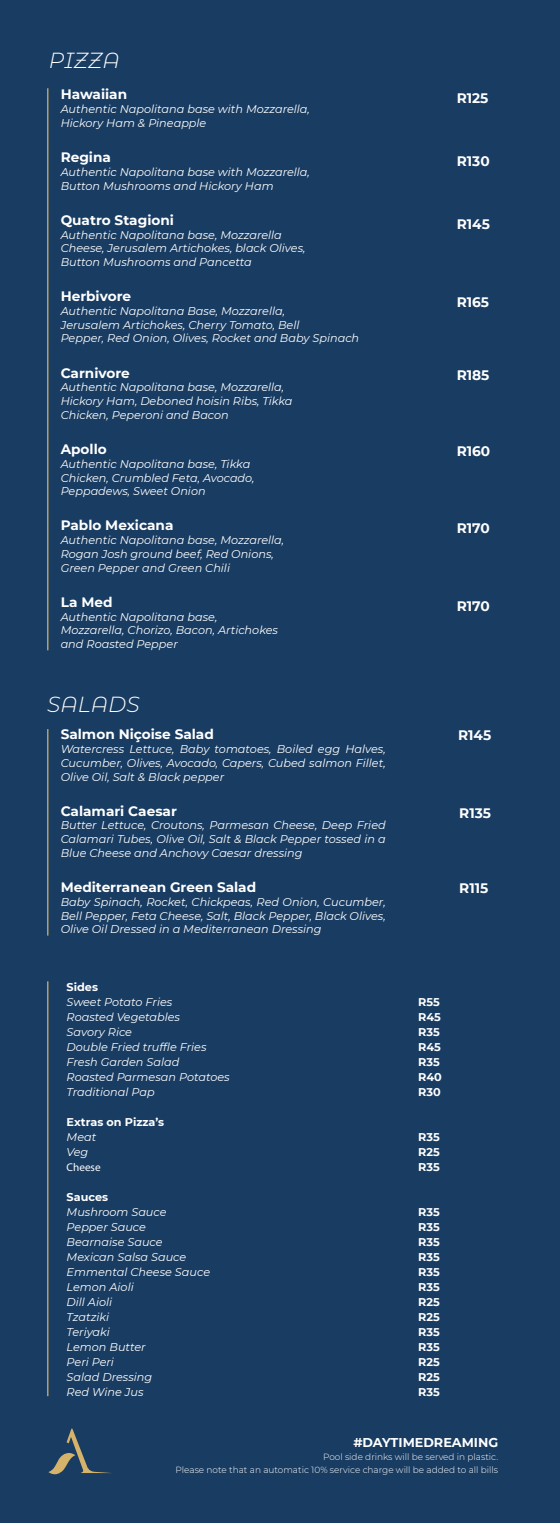
<style>
.page{position:relative;width:560px;height:1524px;background:#fff}
.page>*{position:absolute;margin:0;border:0;box-sizing:border-box;transform-origin:0 0}
.t1{font:italic 300 21.88px "Montserrat Alternates";color:#fff}
.t2{font:700 13.75px "Montserrat";color:#fff}
.t3{font:700 13.62px "Montserrat";color:#fff}
.t4{font:700 12.75px "Montserrat";color:#fff}
.t5{font:italic 11.25px/13.8px "Montserrat";color:#fff}
.t6{font:700 11.25px "Montserrat";letter-spacing:-.005em;color:#fff}
.t7{font:11.25px "Myriad Pro";color:#fff}
.t8{font:300 8.88px/12.8px "Montserrat";color:#fff;text-align:right}
</style>
<div class="page">
<div style="left:0;top:0;width:560px;height:1522px;background:#193c62"></div>
<hr style="left:47px;top:88px;width:1px;height:562px;background:#d6b36a">
<hr style="left:47px;top:729px;width:1px;height:206px;background:#d6b36a">
<hr style="left:47px;top:981px;width:1px;height:415px;background:#d6b36a">
<svg style="left:48px;top:1428px;width:64px;height:46px"></svg>
<h1 class="t1" style="left:49px;top:45px;width:73px">PIZZA</h1>
<p class="t3" style="left:61px;top:85px;width:68px">Hawaiian</p>
<p class="t2" style="left:457px;top:89px;width:33px">R125</p>
<p class="t5" style="left:61px;top:102px;width:251px">Authentic Napolitana base with Mozzarella,<br>Hickory Ham &amp; Pineapple</p>
<p class="t3" style="left:61px;top:147px;width:52px">Regina</p>
<p class="t5" style="left:61px;top:165px;width:251px">Authentic Napolitana base with Mozzarella,<br>Button Mushrooms and Hickory Ham</p>
<p class="t3" style="left:61px;top:210px;width:115px">Quatro Stagioni</p>
<p class="t5" style="left:61px;top:227px;width:246px">Authentic Napolitana base, Mozzarella<br>Cheese, Jerusalem Artichokes, black Olives,<br>Button Mushrooms and Pancetta</p>
<p class="t3" style="left:61px;top:286px;width:72px">Herbivore</p>
<p class="t5" style="left:61px;top:304px;width:300px">Authentic Napolitana Base, Mozzarella,<br>Jerusalem Artichokes, Cherry Tomato, Bell<br>Pepper, Red Onion, Olives, Rocket and Baby Spinach</p>
<p class="t3" style="left:61px;top:363px;width:71px">Carnivore</p>
<p class="t5" style="left:61px;top:380px;width:233px">Authentic Napolitana base, Mozzarella,<br>Hickory Ham, Deboned hoisin Ribs, Tikka<br>Chicken, Peperoni and Bacon</p>
<p class="t3" style="left:61px;top:439px;width:48px">Apollo</p>
<p class="t5" style="left:61px;top:456px;width:195px">Authentic Napolitana base, Tikka<br>Chicken, Crumbled Feta, Avocado,<br>Peppadews, Sweet Onion</p>
<p class="t3" style="left:61px;top:516px;width:114px">Pablo Mexicana</p>
<p class="t5" style="left:61px;top:533px;width:225px">Authentic Napolitana base, Mozzarella,<br>Rogan Josh ground beef, Red Onions,<br>Green Pepper and Green Chili</p>
<p class="t3" style="left:61px;top:592px;width:53px">La Med</p>
<p class="t5" style="left:61px;top:609px;width:219px">Authentic Napolitana base,<br>Mozzarella, Chorizo, Bacon, Artichokes and Roasted Pepper</p>
<p class="t2" style="left:457px;top:151px;width:34px">R130</p>
<p class="t2" style="left:457px;top:214px;width:35px">R145</p>
<p class="t2" style="left:457px;top:292px;width:34px">R165</p>
<p class="t2" style="left:457px;top:365px;width:34px">R185</p>
<p class="t2" style="left:457px;top:441px;width:35px">R160</p>
<p class="t2" style="left:457px;top:519px;width:35px">R170</p>
<p class="t2" style="left:457px;top:596px;width:35px">R170</p>
<h1 class="t1" style="left:47px;top:690px;width:94px">SALADS</h1>
<p class="t3" style="left:61px;top:724px;width:155px">Salmon Niçoise Salad</p>
<p class="t5" style="left:61px;top:742px;width:327px;text-align:justify">Watercress Lettuce, Baby tomatoes, Boiled egg Halves, Cucumber, Olives, Avocado, Capers, Cubed salmon Fillet, Olive Oil, Salt &amp; Black pepper</p>
<p class="t3" style="left:61px;top:801px;width:118px">Calamari Caesar</p>
<p class="t5" style="left:61px;top:818px;width:327px;text-align:justify">Butter Lettuce, Croutons, Parmesan Cheese, Deep Fried Calamari Tubes, Olive Oil, Salt &amp; Black Pepper tossed in a Blue Cheese and Anchovy Caesar dressing</p>
<p class="t3" style="left:61px;top:877px;width:197px">Mediterranean Green Salad</p>
<p class="t5" style="left:61px;top:894px;width:326px;text-align:justify">Baby Spinach, Rocket, Chickpeas, Red Onion, Cucumber, Bell Pepper, Feta Cheese, Salt, Black Pepper, Black Olives, Olive Oil Dressed in a Mediterranean Dressing</p>
<p class="t2" style="left:458px;top:725px;width:35px">R145</p>
<p class="t2" style="left:459px;top:803px;width:33px">R135</p>
<p class="t2" style="left:459px;top:878px;width:31px">R115</p>
<p class="t6" style="left:67px;top:979px;width:33px">Sides</p>
<p class="t5" style="left:67px;top:994px;width:107px">Sweet Potato Fries</p>
<p class="t6" style="left:418px;top:994px;width:23px">R55</p>
<p class="t5" style="left:67px;top:1009px;width:115px">Roasted Vegetables</p>
<p class="t6" style="left:418px;top:1009px;width:24px">R45</p>
<p class="t5" style="left:67px;top:1024px;width:67px">Savory Rice</p>
<p class="t6" style="left:418px;top:1024px;width:23px">R35</p>
<p class="t5" style="left:67px;top:1039px;width:141px">Double Fried truffle Fries</p>
<p class="t6" style="left:418px;top:1039px;width:24px">R45</p>
<p class="t5" style="left:67px;top:1054px;width:114px">Fresh Garden Salad</p>
<p class="t6" style="left:418px;top:1054px;width:23px">R35</p>
<p class="t5" style="left:67px;top:1069px;width:165px">Roasted Parmesan Potatoes</p>
<p class="t6" style="left:418px;top:1069px;width:25px">R40</p>
<p class="t5" style="left:67px;top:1084px;width:90px">Traditional Pap</p>
<p class="t6" style="left:418px;top:1084px;width:24px">R30</p>
<p class="t6" style="left:67px;top:1114px;width:99px">Extras on Pizza’s</p>
<p class="t5" style="left:67px;top:1129px;width:31px">Meat</p>
<p class="t6" style="left:418px;top:1129px;width:23px">R35</p>
<p class="t5" style="left:67px;top:1144px;width:23px">Veg</p>
<p class="t6" style="left:418px;top:1144px;width:23px">R25</p>
<p class="t7" style="left:67px;top:1160px;width:36px">Cheese</p>
<p class="t6" style="left:418px;top:1159px;width:23px">R35</p>
<p class="t6" style="left:67px;top:1189px;width:43px">Sauces</p>
<p class="t5" style="left:67px;top:1204px;width:101px">Mushroom Sauce</p>
<p class="t6" style="left:418px;top:1204px;width:23px">R35</p>
<p class="t5" style="left:67px;top:1219px;width:81px">Pepper Sauce</p>
<p class="t6" style="left:418px;top:1219px;width:23px">R35</p>
<p class="t5" style="left:67px;top:1234px;width:98px">Bearnaise Sauce</p>
<p class="t6" style="left:418px;top:1234px;width:23px">R35</p>
<p class="t5" style="left:67px;top:1249px;width:121px">Mexican Salsa Sauce</p>
<p class="t6" style="left:418px;top:1249px;width:23px">R35</p>
<p class="t5" style="left:67px;top:1264px;width:145px">Emmental Cheese Sauce</p>
<p class="t6" style="left:418px;top:1264px;width:23px">R35</p>
<p class="t5" style="left:67px;top:1279px;width:69px">Lemon Aioli</p>
<p class="t6" style="left:418px;top:1279px;width:23px">R35</p>
<p class="t5" style="left:67px;top:1294px;width:47px">Dill Aioli</p>
<p class="t6" style="left:418px;top:1294px;width:23px">R25</p>
<p class="t5" style="left:67px;top:1309px;width:44px">Tzatziki</p>
<p class="t6" style="left:418px;top:1309px;width:23px">R25</p>
<p class="t5" style="left:67px;top:1324px;width:45px">Teriyaki</p>
<p class="t6" style="left:418px;top:1324px;width:23px">R35</p>
<p class="t5" style="left:67px;top:1339px;width:81px">Lemon Butter</p>
<p class="t6" style="left:418px;top:1339px;width:23px">R35</p>
<p class="t5" style="left:67px;top:1354px;width:49px">Peri Peri</p>
<p class="t6" style="left:418px;top:1354px;width:23px">R25</p>
<p class="t5" style="left:67px;top:1369px;width:87px">Salad Dressing</p>
<p class="t6" style="left:418px;top:1369px;width:23px">R25</p>
<p class="t5" style="left:67px;top:1384px;width:78px">Red Wine Jus</p>
<p class="t6" style="left:418px;top:1384px;width:23px">R35</p>
<p class="t4" style="left:353px;top:1433px;width:146px">#DAYTIMEDREAMING</p>
<p class="t8" style="left:176px;top:1450px;width:324px">Pool side drinks will be served in plastic.<br>Please note that an automatic 10% service charge will be added to all bills</p>
</div>
